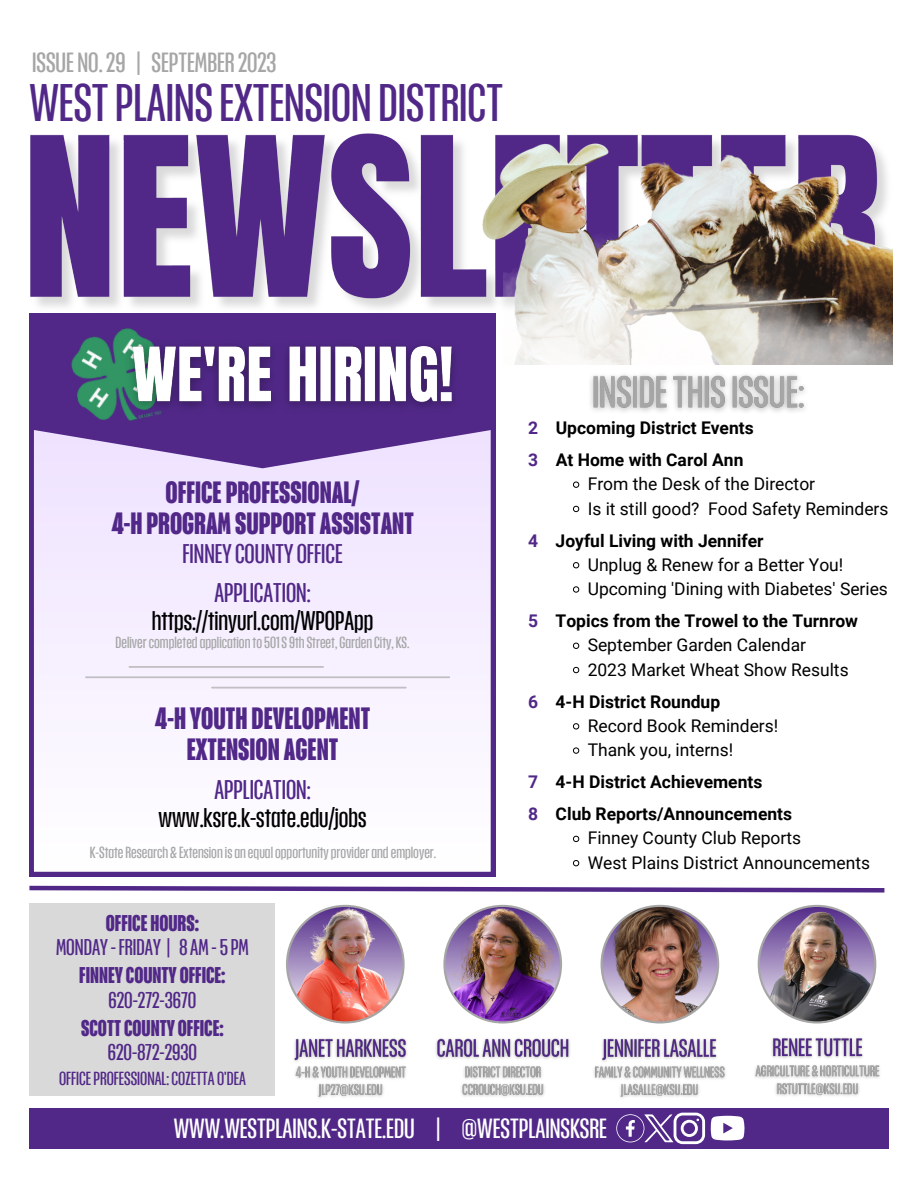
<style>
.page{position:relative;width:918px;height:1188px;background:#fff}
.page>*{position:absolute;margin:0;border:0;box-sizing:border-box;transform-origin:0 0}
.t1{font:44.7px "Placard Next";color:#512888}
.t2{font:700 26.1px "Placard Next";color:#512888}
.t3{font:700 25.95px "Placard Next";color:#512888}
.t4{font:23.4px "Placard Next";color:#fff}
.t5{font:23.4px "Placard Next";color:#a6a6a6}
.t6{font:22.8px "Placard Next";color:#000}
.t7{font:22.8px "Placard Next";color:#512888}
.t8{font:700 19.2px "Placard Next";color:#512888}
.t9{font:19.2px "Placard Next";color:#512888}
.t10{font:17.4px "Roboto";color:#000}
.t11{font:700 17.4px "Roboto";color:#000}
.t12{font:16.05px "Placard Next";color:#512888}
.t13{font:13.65px "Placard Next";color:#a6a6a6}
.s1{color:#512888}
</style>
<div class="page">
<svg style="left:29px;top:358px;width:466px;height:518px"></svg>
<img style="left:29px;top:133px;width:414px;height:225px">
<img style="left:443px;top:134px;width:444px;height:230px">
<img style="left:504px;top:226px;width:389px;height:138px">
<img style="left:286px;top:905px;width:119px;height:119px">
<img style="left:443px;top:905px;width:119px;height:119px">
<img style="left:601px;top:905px;width:118px;height:119px">
<img style="left:758px;top:905px;width:118px;height:119px">
<img style="left:294px;top:1038px;width:113px;height:60px">
<img style="left:435px;top:1038px;width:135px;height:59px">
<img style="left:593px;top:1038px;width:133px;height:60px">
<img style="left:754px;top:1037px;width:126px;height:59px">
<div style="left:29px;top:1108px;width:860px;height:40px;background:#512888"></div>
<svg style="left:616px;top:1113px;width:89px;height:31px"></svg>
<svg style="left:711px;top:1116px;width:34px;height:24px"></svg>
<div style="left:29px;top:904px;width:246px;height:192px;background:#d9d9d9"></div>
<svg style="left:29px;top:885px;width:856px;height:8px"></svg>
<svg style="left:31px;top:314px;width:463px;height:154px;background:#7b5aa8"></svg>
<img style="left:65px;top:321px;width:109px;height:112px">
<hr style="left:85px;top:676px;width:365px;height:2px;background:#a6a6a6">
<hr style="left:129px;top:666px;width:195px;height:2px;background:#a6a6a6">
<hr style="left:211px;top:687px;width:196px;height:2px;background:#a6a6a6">
<img style="left:590px;top:374px;width:215px;height:38px">
<img style="left:115px;top:330px;width:355px;height:92px">
<svg style="left:573px;top:481px;width:6px;height:7px"></svg>
<svg style="left:573px;top:506px;width:6px;height:6px"></svg>
<svg style="left:573px;top:562px;width:6px;height:6px"></svg>
<svg style="left:573px;top:586px;width:6px;height:7px"></svg>
<svg style="left:573px;top:643px;width:6px;height:6px"></svg>
<svg style="left:573px;top:667px;width:6px;height:6px"></svg>
<svg style="left:573px;top:723px;width:6px;height:7px"></svg>
<svg style="left:573px;top:747px;width:6px;height:7px"></svg>
<svg style="left:573px;top:836px;width:6px;height:6px"></svg>
<svg style="left:573px;top:860px;width:6px;height:6px"></svg>
<p class="t5" style="left:32px;top:46px;width:246px">ISSUE NO.29 | SEPTEMBER 2023</p>
<p class="t1" style="left:29px;top:72px;width:475px">WEST PLAINS EXTENSION DISTRICT</p>
<p class="t3" style="left:166px;top:474px;width:195px">OFFICE PROFESSIONAL/</p>
<p class="t3" style="left:111px;top:506px;width:304px">4-H PROGRAM SUPPORT ASSISTANT</p>
<p class="t7" style="left:182px;top:538px;width:162px">FINNEY COUNTY OFFICE</p>
<p class="t7" style="left:214px;top:577px;width:98px">APPLICATION:</p>
<p class="t6" style="left:152px;top:605px;width:223px">https://tinyurl.com/WPOPApp</p>
<p class="t13" style="left:116px;top:633px;width:295px">Delivercompleted application to 501 S 9th Street, Garden City, KS.</p>
<p class="t2" style="left:155px;top:700px;width:217px">4-H YOUTH DEVELOPMENT</p>
<p class="t2" style="left:187px;top:731px;width:153px">EXTENSION AGENT</p>
<p class="t7" style="left:214px;top:774px;width:98px">APPLICATION:</p>
<p class="t6" style="left:159px;top:802px;width:210px">www.ksre.k-state.edu/jobs</p>
<p class="t13" style="left:90px;top:843px;width:348px">K-State Research &amp; Extension is an equal opportunity provider and employer.</p>
<p class="t8" style="left:106px;top:910px;width:94px">OFFICE HOURS:</p>
<p class="t9" style="left:56px;top:934px;width:194px">MONDAY -FRIDAY | 8 AM - 5 PM</p>
<p class="t8" style="left:79px;top:962px;width:148px">FINNEY COUNTY OFFICE:</p>
<p class="t9" style="left:108px;top:986px;width:89px">620-272-3670</p>
<p class="t8" style="left:81px;top:1015px;width:144px">SCOTT COUNTY OFFICE:</p>
<p class="t9" style="left:108px;top:1039px;width:91px">620-872-2930</p>
<p class="t12" style="left:59px;top:1067px;width:188px">OFFICE PROFESSIONAL: COZETTA O'DEA</p>
<p class="t11" style="left:528px;top:418px;width:227px"><span class="s1">2</span> Upcoming District Events</p>
<p class="t11" style="left:528px;top:450px;width:217px"><span class="s1">3</span> At Home with Carol Ann</p>
<p class="t10" style="left:588px;top:474px;width:229px">From the Desk of the Director</p>
<p class="t10" style="left:588px;top:498px;width:302px">Is it still good? Food Safety Reminders</p>
<p class="t10" style="left:588px;top:555px;width:257px">Unplug &amp; Renew for a Better You!</p>
<p class="t10" style="left:588px;top:579px;width:302px">Upcoming 'Dining with Diabetes' Series</p>
<p class="t10" style="left:588px;top:635px;width:220px">September Garden Calendar</p>
<p class="t10" style="left:588px;top:659px;width:262px">2023 Market Wheat Show Results</p>
<p class="t11" style="left:528px;top:530px;width:237px"><span class="s1">4</span> Joyful Living with Jennifer</p>
<p class="t11" style="left:528px;top:611px;width:331px"><span class="s1">5</span> Topics from the Trowel to the Turnrow</p>
<p class="t11" style="left:528px;top:692px;width:193px"><span class="s1">6</span> 4-H District Roundup</p>
<p class="t10" style="left:588px;top:716px;width:192px">Record Book Reminders!</p>
<p class="t10" style="left:588px;top:740px;width:147px">Thank you, interns!</p>
<p class="t11" style="left:528px;top:772px;width:236px"><span class="s1">7</span> 4-H District Achievements</p>
<p class="t11" style="left:528px;top:804px;width:265px"><span class="s1">8</span> Club Reports/Announcements</p>
<p class="t10" style="left:588px;top:828px;width:215px">Finney County Club Reports</p>
<p class="t10" style="left:588px;top:853px;width:284px">West Plains District Announcements</p>
<p class="t4" style="left:174px;top:1112px;width:435px">WWW.WESTPLAINS.K-STATE.EDU | @WESTPLAINSKSRE</p>
</div>
